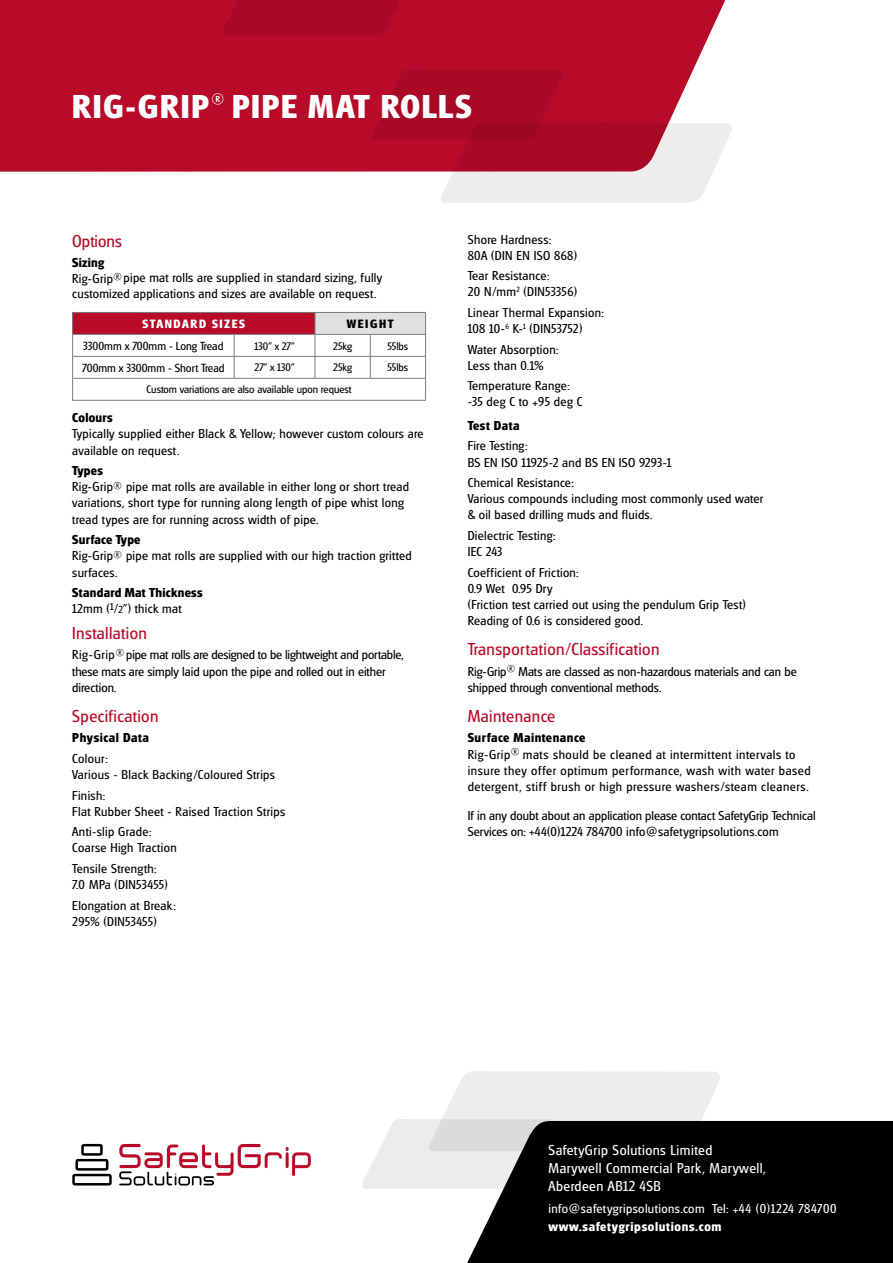
<style>
.page{position:relative;width:893px;height:1263px;background:#fff}
.page>*{position:absolute;margin:0;border:0;box-sizing:border-box;transform-origin:0 0}
.t1{font:700 34.5px "Glasgow";letter-spacing:.05em;color:#fff}
.t2{font:18px "Glasgow";letter-spacing:.02em;color:#b70b29}
.t3{font:18px "Glasgow";color:#b70b29}
.t4{font:15px/18px "Glasgow";letter-spacing:.03em;color:#fff}
.t5{font:13.5px/16.2px "Glasgow";letter-spacing:.02em;color:#000}
.t6{font:13.5px/16.2px "Glasgow";color:#000}
.t7{font:13.5px/16.2px "Glasgow";letter-spacing:.04em;color:#000}
.t8{font:700 13.5px/16.2px "Glasgow";letter-spacing:.02em;color:#000}
.t9{font:13.5px "Glasgow";letter-spacing:.03em;color:#fff}
.t10{font:700 13.5px "Glasgow";letter-spacing:.04em;color:#000}
.t11{font:700 13.5px "Glasgow";letter-spacing:.05em;color:#fff}
.t12{font:700 12.6px "Glasgow";letter-spacing:.13em;color:#fff}
.t13{font:700 12.6px "Glasgow";letter-spacing:.13em;color:#000}
.t14{font:12.3px "Glasgow";color:#000}
.t15{font:11.4px "Glasgow";color:#000}
.s1{font-weight:400}
.s2{font-weight:400;font-size:10.5px}
</style>
<div class="page">
<div style="left:0;top:0;width:726px;height:172px;background:#b70b29"></div>
<svg style="left:370px;top:69px;width:362px;height:134px;background:#c75f71"></svg>
<svg style="left:221px;top:0;width:194px;height:36px;background:#ab0925"></svg>
<svg style="left:72px;top:1144px;width:40px;height:41px"></svg>
<svg style="left:119px;top:1144px;width:192px;height:41px"></svg>
<hr style="left:72px;top:312px;width:162px;height:1px;background:#7c7c7c">
<hr style="left:234px;top:312px;width:81px;height:1px;background:#7c7c7c">
<hr style="left:315px;top:312px;width:55px;height:1px;background:#7c7c7c">
<hr style="left:370px;top:312px;width:56px;height:1px;background:#7c7c7c">
<svg style="left:72px;top:313px;width:354px;height:87px"></svg>
<hr style="left:72px;top:400px;width:162px;height:1px;background:#7c7c7c">
<hr style="left:234px;top:400px;width:81px;height:1px;background:#7c7c7c">
<hr style="left:315px;top:400px;width:55px;height:1px;background:#7c7c7c">
<hr style="left:370px;top:400px;width:56px;height:1px;background:#7c7c7c">
<svg style="left:362px;top:1071px;width:358px;height:118px"></svg>
<svg style="left:467px;top:1121px;width:426px;height:142px;background:#131313"></svg>
<h1 class="t1" style="left:72px;top:87px;width:401px">RIG-GRIP<sup>®</sup> PIPE MAT ROLLS</h1>
<h2 class="t3" style="left:72px;top:231px;width:51px">Options</h2>
<p class="t8" style="left:72px;top:255px;width:33px">Sizing</p>
<p class="t5" style="left:72px;top:270px;width:311px">Rig-Grip®pipe mat rolls are supplied in standard sizing, fully customized applications and sizes are available on request.</p>
<p class="t12" style="left:143px;top:317px;width:104px">STANDARD SIZES</p>
<p class="t13" style="left:347px;top:317px;width:48px">WEIGHT</p>
<p class="t14" style="left:83px;top:339px;width:142px">3300mm x 700mm - Long Tread</p>
<p class="t15" style="left:255px;top:339px;width:42px">130” x 27”</p>
<p class="t15" style="left:333px;top:339px;width:20px">25kg</p>
<p class="t15" style="left:388px;top:339px;width:22px">55lbs</p>
<p class="t14" style="left:82px;top:361px;width:144px">700mm x 3300mm - Short Tread</p>
<p class="t15" style="left:255px;top:361px;width:42px">27” x 130”</p>
<p class="t15" style="left:333px;top:361px;width:20px">25kg</p>
<p class="t15" style="left:388px;top:361px;width:22px">55lbs</p>
<p class="t15" style="left:147px;top:382px;width:207px">Custom variations are also available upon request</p>
<p class="t8" style="left:72px;top:410px;width:42px">Colours</p>
<p class="t5" style="left:72px;top:426px;width:353px">Typically supplied either Black &amp; Yellow; however custom colours are available on request.</p>
<p class="t8" style="left:72px;top:463px;width:32px">Types</p>
<p class="t5" style="left:72px;top:479px;width:338px">Rig-Grip® pipe mat rolls are available in either long or short tread variations, short type for running along length of pipe whist long tread types are for running across width of pipe.</p>
<p class="t8" style="left:72px;top:532px;width:70px">Surface Type</p>
<p class="t5" style="left:72px;top:548px;width:341px">Rig-Grip® pipe mat rolls are supplied with our high traction gritted surfaces.</p>
<p class="t8" style="left:72px;top:585px;width:132px">Standard Mat Thickness<br><span class="s1">12mm (</span><sup>1</sup><span class="s1">/</span><span class="s2">2</span><span class="s1">”) thick mat</span></p>
<h2 class="t2" style="left:72px;top:623px;width:76px">Installation</h2>
<p class="t6" style="left:72px;top:647px;width:333px">Rig-Grip®pipe mat rolls are designed to be lightweight and portable, these mats are simply laid upon the pipe and rolled out in either direction.</p>
<h2 class="t2" style="left:72px;top:706px;width:88px">Specification</h2>
<p class="t10" style="left:72px;top:730px;width:78px">Physical Data</p>
<p class="t5" style="left:72px;top:751px;width:204px">Colour:<br>Various - Black Backing/Coloured Strips</p>
<p class="t5" style="left:72px;top:787px;width:214px">Finish:<br>Flat Rubber Sheet - Raised Traction Strips</p>
<p class="t5" style="left:72px;top:824px;width:106px">Anti-slip Grade:<br>Coarse High Traction</p>
<p class="t5" style="left:72px;top:861px;width:97px">Tensile Strength:<br>7.0 MPa (DIN53455)</p>
<p class="t5" style="left:72px;top:897px;width:105px">Elongation at Break:<br>295% (DIN53455)</p>
<p class="t5" style="left:468px;top:231px;width:111px">Shore Hardness:<br>80A (DIN EN ISO 868)</p>
<p class="t5" style="left:468px;top:268px;width:111px">Tear Resistance:<br>20 N/mm<sup>2</sup> (DIN53356)</p>
<p class="t5" style="left:468px;top:305px;width:138px">Linear Thermal Expansion:<br>108 10-<sup>6</sup> K-<sup>1</sup> (DIN53752)</p>
<p class="t5" style="left:468px;top:341px;width:92px">Water Absorption:<br>Less than 0.1%</p>
<p class="t5" style="left:468px;top:378px;width:116px">Temperature Range: -35 deg C to +95 deg C</p>
<p class="t10" style="left:468px;top:418px;width:53px">Test Data</p>
<p class="t5" style="left:468px;top:438px;width:205px">Fire Testing:<br>BS EN ISO 11925-2 and BS EN ISO 9293-1</p>
<p class="t5" style="left:468px;top:475px;width:297px">Chemical Resistance:<br>Various compounds including most commonly used water &amp; oil based drilling muds and fluids.</p>
<p class="t5" style="left:468px;top:528px;width:89px">Dielectric Testing:<br>IEC 243</p>
<p class="t5" style="left:468px;top:564px;width:280px">Coefficient of Friction:<br>0.9 Wet 0.95 Dry<br>(Friction test carried out using the pendulum Grip Test)<br>Reading of 0.6 is considered good.</p>
<h2 class="t2" style="left:468px;top:639px;width:193px">Transportation/Classification</h2>
<p class="t6" style="left:468px;top:663px;width:331px">Rig-Grip® Mats are classed as non-hazardous materials and can be shipped through conventional methods.</p>
<h2 class="t2" style="left:468px;top:706px;width:89px">Maintenance</h2>
<p class="t10" style="left:468px;top:730px;width:119px">Surface Maintenance</p>
<p class="t7" style="left:468px;top:746px;width:344px">Rig-Grip® mats should be cleaned at intermittent intervals to insure they offer optimum performance, wash with water based detergent, stiff brush or high pressure washers/steam cleaners.</p>
<p class="t6" style="left:468px;top:808px;width:349px">If in any doubt about an application please contact SafetyGrip Technical<br>Services on: +44(0)1224 784700 info@safetygripsolutions.com</p>
<p class="t4" style="left:549px;top:1141px;width:219px">SafetyGrip Solutions Limited<br>Marywell Commercial Park, Marywell,<br>Aberdeen AB12 4SB</p>
<p class="t9" style="left:549px;top:1201px;width:289px">info@safetygripsolutions.com Tel: +44 (0)1224 784700</p>
<p class="t11" style="left:549px;top:1219px;width:175px">www.safetygripsolutions.com</p>
</div>
